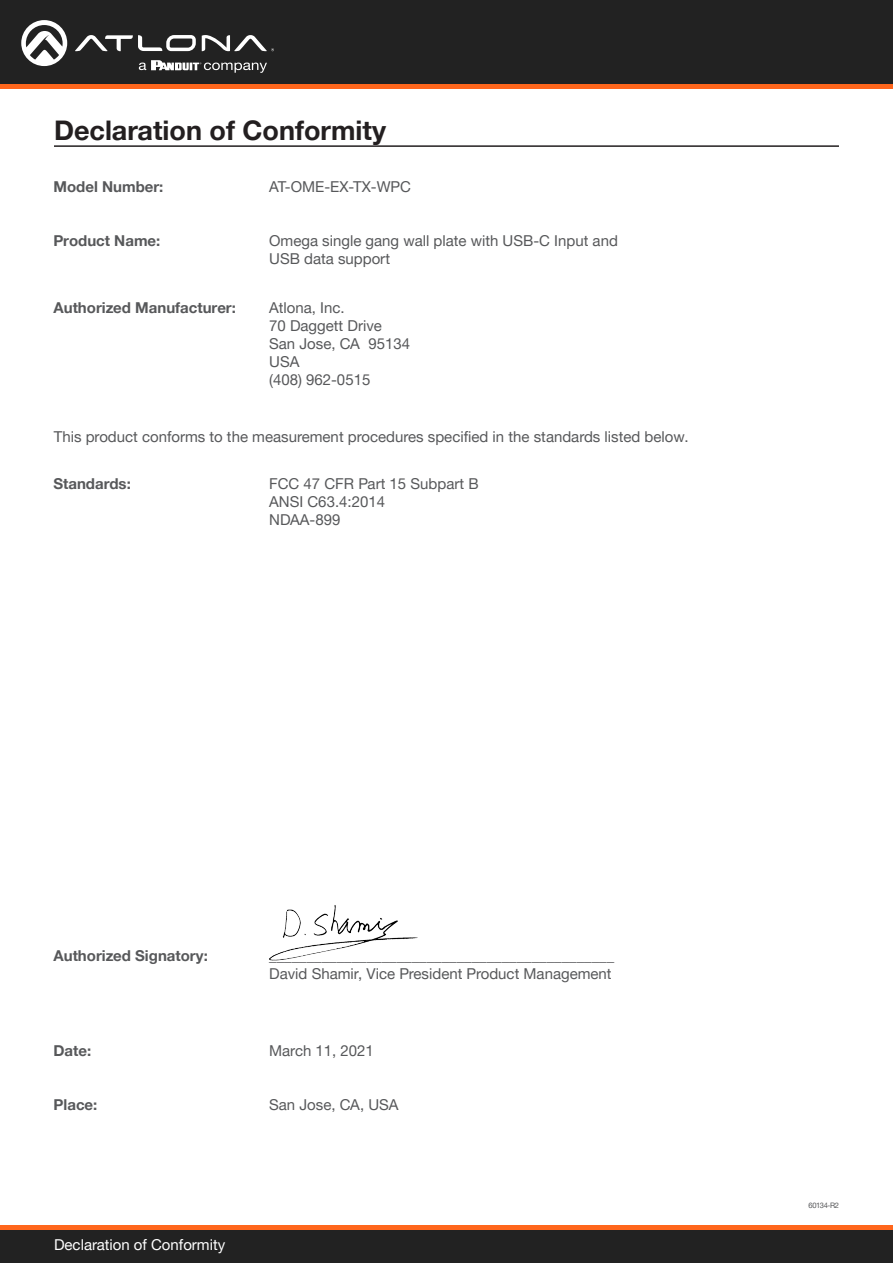
<style>
.page{position:relative;width:893px;height:1263px;background:#fff}
.page>*{position:absolute;margin:0;border:0;box-sizing:border-box;transform-origin:0 0}
.Section_Header{font:700 27px "Helvetica Neue LTW1 G";color:#231f20}
.General_Text{font:15px/18px "Helvetica Neue LTW1 G";color:#57585a}
.Unit_Commands{font:700 15px "Helvetica Neue LTW1 G";color:#57585a}
.Unit_Command_Descrip{font:15px "Helvetica Neue LTW1 G";color:#57585a}
.t1{font:15px "Helvetica Neue LTW1 G";color:#fff}
.Product_Type_First_P{font:7.5px "Helvetica Neue LTW1 G";letter-spacing:-.05em;color:#57585a}
</style>
<div class="page">
<div style="left:0;top:1227px;width:893px;height:36px;background:#222"></div>
<hr style="left:0;top:1225px;width:893px;height:4px;background:#ff661c">
<div style="left:0;top:0;width:893px;height:84px;background:#222"></div>
<hr style="left:0;top:84px;width:893px;height:4px;background:#ff661c">
<svg style="left:75px;top:35px;width:121px;height:16px"></svg>
<svg style="left:202px;top:35px;width:72px;height:16px"></svg>
<svg style="left:21px;top:20px;width:46px;height:46px"></svg>
<svg style="left:139px;top:60px;width:128px;height:13px"></svg>
<hr style="left:54px;top:145px;width:785px;height:2px;background:#231f20">
<img style="left:269px;top:905px;width:149px;height:56px">
<p class="Section_Header" style="left:54px;top:114px;width:333px">Declaration of Conformity</p>
<p class="Unit_Commands" style="left:54px;top:177px;width:111px">Model Number:</p>
<p class="General_Text" style="left:269px;top:177px;width:143px">AT-OME-EX-TX-WPC</p>
<p class="Unit_Commands" style="left:54px;top:231px;width:108px">Product Name:</p>
<p class="General_Text" style="left:269px;top:231px;width:350px">Omega single gang wall plate with USB-C Input and<br>USB data support</p>
<p class="Unit_Commands" style="left:54px;top:299px;width:184px">Authorized Manufacturer:</p>
<p class="General_Text" style="left:269px;top:299px;width:77px">Atlona, Inc.</p>
<p class="General_Text" style="left:269px;top:317px;width:114px">70 Daggett Drive</p>
<p class="General_Text" style="left:269px;top:335px;width:142px">San Jose, CA 95134</p>
<p class="General_Text" style="left:269px;top:353px;width:32px">USA</p>
<p class="General_Text" style="left:269px;top:371px;width:103px">(408) 962-0515</p>
<p class="Unit_Command_Descrip" style="left:54px;top:427px;width:636px">This product conforms to the measurement procedures specified in the standards listed below.</p>
<p class="Unit_Commands" style="left:54px;top:474px;width:79px">Standards:</p>
<p class="General_Text" style="left:269px;top:474px;width:211px">FCC 47 CFR Part 15 Subpart B</p>
<p class="General_Text" style="left:269px;top:492px;width:117px">ANSI C63.4:2014</p>
<p class="General_Text" style="left:269px;top:510px;width:73px">NDAA-899</p>
<p class="Unit_Commands" style="left:54px;top:947px;width:156px">Authorized Signatory:</p>
<p class="General_Text" style="left:269px;top:947px;width:346px">______________________________________________</p>
<p class="General_Text" style="left:269px;top:965px;width:344px">David Shamir, Vice President Product Management</p>
<p class="Unit_Commands" style="left:54px;top:1041px;width:39px">Date:</p>
<p class="General_Text" style="left:269px;top:1041px;width:106px">March 11, 2021</p>
<p class="Unit_Commands" style="left:54px;top:1095px;width:45px">Place:</p>
<p class="General_Text" style="left:269px;top:1095px;width:131px">San Jose, CA, USA</p>
<p class="t1" style="left:54px;top:1235px;width:173px">Declaration of Conformity</p>
<p class="Product_Type_First_P" style="left:808px;top:1200px;width:32px">60134-R2</p>
</div>
